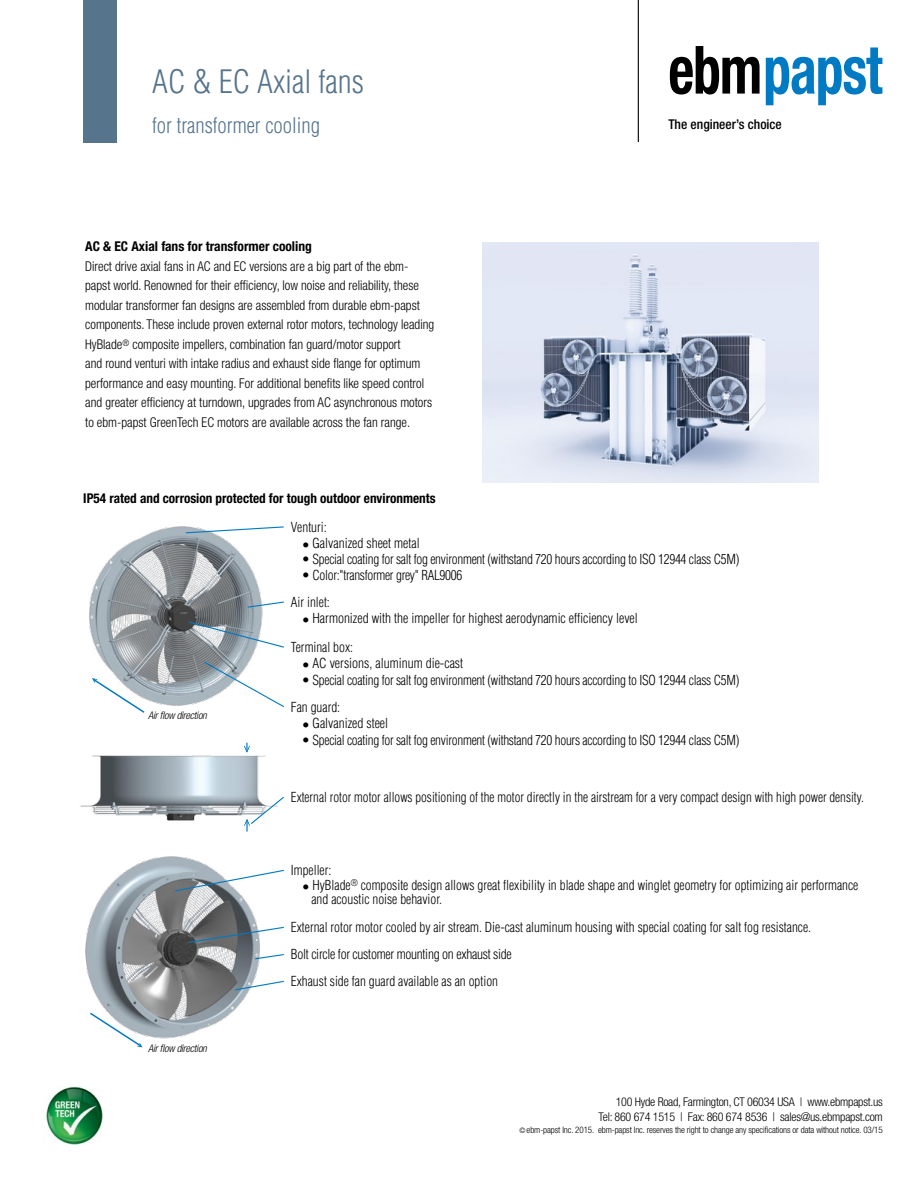
<style>
.page{position:relative;width:918px;height:1188px;background:#fff}
.page>*{position:absolute;margin:0;border:0;box-sizing:border-box;transform-origin:0 0}
.t1{font:300 condensed 31.5px "Helvetica";color:#56748c}
.t2{font:300 condensed 21px "Helvetica";color:#56748c}
.t3{font:300 condensed 13.5px/19.5px "Helvetica Neue";color:#000;scale:.96 1}
.t4{font:300 condensed 13.5px/27px "Helvetica";color:#000}
.t5{font:300 condensed 13.5px/27px "Helvetica";letter-spacing:-.02em;color:#000}
.t6{font:300 condensed 13.5px "Helvetica";color:#000;scale:.96 1}
.t7{font:700 condensed 13.5px "Helvetica Neue";color:#000}
.t8{font:500 condensed 13.5px "Helvetica Neue";color:#000}
.t9{font:300 condensed 12px/15px "Helvetica Neue";letter-spacing:-.02em;color:#000;text-align:right}
.t10{font:italic 300 condensed 10.5px "Helvetica Neue";letter-spacing:-.02em;color:#000}
.t11{font:300 condensed 9px "Helvetica Neue";letter-spacing:-.01em;color:#000}
.s1{font-size:7.5px}
</style>
<div class="page">
<svg style="left:670px;top:46px;width:90px;height:49px"></svg>
<svg style="left:766px;top:47px;width:116px;height:58px"></svg>
<hr style="left:638px;top:0;width:1px;height:142px;background:#000">
<div style="left:83px;top:0;width:34px;height:142px;background:#56748c"></div>
<img style="left:46px;top:1086px;width:57px;height:58px">
<img style="left:89px;top:526px;width:174px;height:180px">
<svg style="left:185px;top:526px;width:99px;height:8px"></svg>
<svg style="left:246px;top:601px;width:38px;height:7px"></svg>
<svg style="left:187px;top:621px;width:97px;height:28px"></svg>
<svg style="left:203px;top:661px;width:81px;height:46px"></svg>
<svg style="left:89px;top:673px;width:57px;height:40px"></svg>
<img style="left:85px;top:856px;width:175px;height:183px">
<svg style="left:174px;top:869px;width:110px;height:23px"></svg>
<svg style="left:188px;top:926px;width:96px;height:18px"></svg>
<svg style="left:254px;top:953px;width:30px;height:7px"></svg>
<svg style="left:234px;top:980px;width:50px;height:11px"></svg>
<svg style="left:88px;top:1011px;width:60px;height:37px"></svg>
<img style="left:80px;top:755px;width:186px;height:66px">
<img style="left:482px;top:242px;width:337px;height:240px">
<svg style="left:238px;top:743px;width:18px;height:13px"></svg>
<svg style="left:238px;top:796px;width:46px;height:36px"></svg>
<h1 class="t1" style="left:152px;top:62px;width:213px">AC &amp; EC Axial fans</h1>
<h2 class="t2" style="left:152px;top:112px;width:169px">for transformer cooling</h2>
<p class="t7" style="left:85px;top:238px;width:228px">AC &amp; EC Axial fans for transformer cooling</p>
<p class="t3" style="left:85px;top:256px;width:365px">Direct drive axial fans in AC and EC versions are a big part of the ebm&shy;papst world. Renowned for their efficiency, low noise and reliability, these modular transformer fan designs are assembled from durable ebm-papst components. These include proven external rotor motors, technology leading HyBlade<sup>®</sup> composite impellers, combination fan guard/motor support<br>and round venturi with intake radius and exhaust side flange for optimum performance and easy mounting. For additional benefits like speed control and greater efficiency at turndown, upgrades from AC asynchronous motors to ebm-papst GreenTech EC motors are available across the fan range.</p>
<p class="t8" style="left:668px;top:116px;width:115px">The engineer’s choice</p>
<p class="t7" style="left:83px;top:490px;width:354px">IP54 rated and corrosion protected for tough outdoor environments</p>
<p class="t4" style="left:291px;top:513px;width:37px">Venturi:</p>
<p class="t4" style="left:302px;top:530px;width:119px">• Galvanized sheet metal</p>
<p class="t5" style="left:302px;top:546px;width:439px">• Special coating for salt fog environment (withstand 720 hours according to ISO 12944 class C5M)</p>
<p class="t5" style="left:291px;top:561px;width:173px;text-indent:11px">• Color:"transformer grey" RAL9006<br>Air inlet:</p>
<p class="t4" style="left:291px;top:604px;width:348px;line-height:28.5px;text-indent:11px">• Harmonized with the impeller for highest aerodynamic efficiency level<br>Terminal box:</p>
<p class="t4" style="left:302px;top:650px;width:163px">• AC versions, aluminum die-cast</p>
<p class="t5" style="left:291px;top:666px;width:450px;text-indent:11px">• Special coating for salt fog environment (withstand 720 hours according to ISO 12944 class C5M)<br>Fan guard:</p>
<p class="t4" style="left:302px;top:710px;width:88px">• Galvanized steel</p>
<p class="t5" style="left:302px;top:726px;width:439px">• Special coating for salt fog environment (withstand 720 hours according to ISO 12944 class C5M)</p>
<p class="t10" style="left:148px;top:709px;width:60px">Air flow direction</p>
<p class="t6" style="left:291px;top:789px;width:599px">External rotor motor allows positioning of the motor directly in the airstream for a very compact design with high power density.</p>
<p class="t10" style="left:148px;top:1042px;width:60px">Air flow direction</p>
<p class="t4" style="left:291px;top:857px;width:42px">Impeller:</p>
<p class="t4" style="left:312px;top:879px;width:548px;line-height:13.5px;text-indent:-10px">• HyBlade<sup>®</sup> composite design allows great flexibility in blade shape and winglet geometry for optimizing air performance and acoustic noise behavior.</p>
<p class="t4" style="left:291px;top:914px;width:522px">External rotor motor cooled by air stream. Die-cast aluminum housing with special coating for salt fog resistance.<br>Bolt circle for customer mounting on exhaust side<br>Exhaust side fan guard available as an option</p>
<p class="t9" style="left:599px;top:1094px;width:286px">100 Hyde Road, Farmington, CT 06034 USA | www.ebmpapst.us<br>Tel: 860 674 1515 | Fax: 860 674 8536 | sales@us.ebmpapst.com</p>
<p class="t11" style="left:520px;top:1125px;width:365px"><span class="s1">©</span> ebm-papst Inc. 2015. ebm-papst Inc. reserves the right to change any specifications or data without notice. 03/15</p>
</div>
